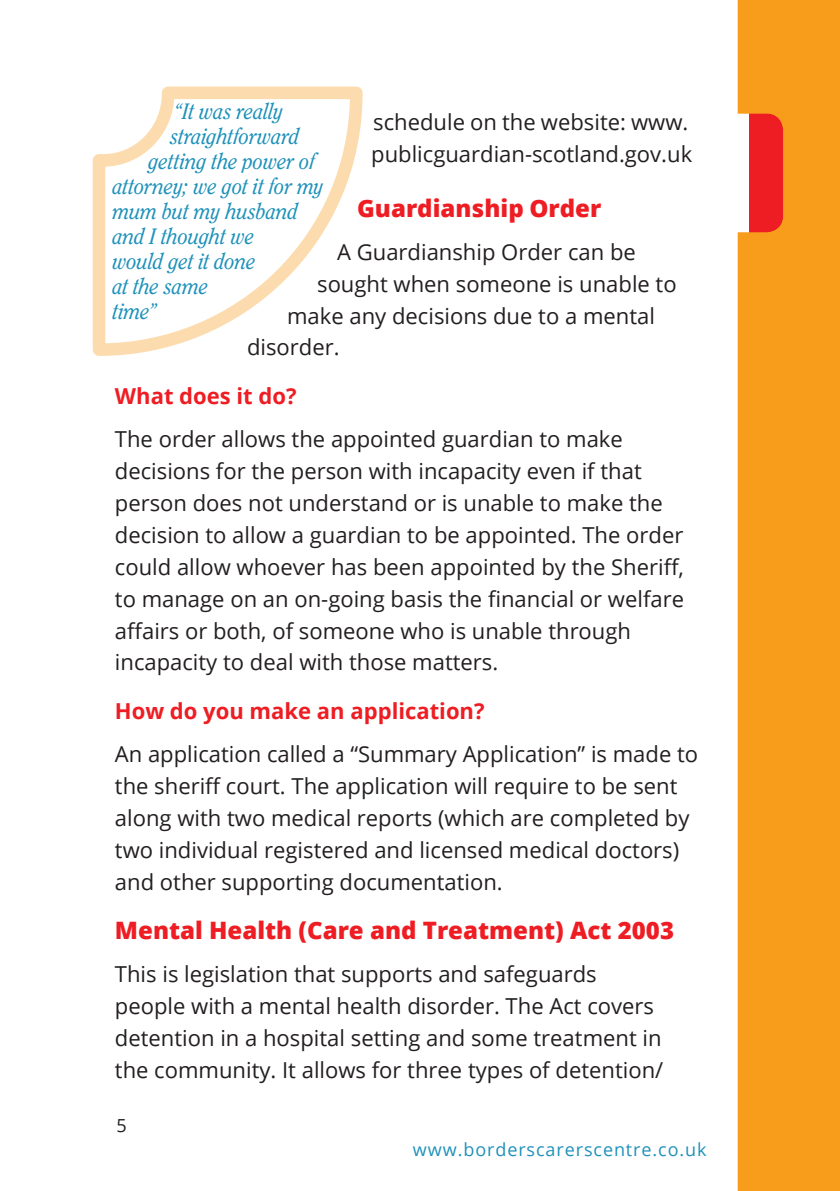
<style>
.page{position:relative;width:840px;height:1191px;background:#fff}
.page>*{position:absolute;margin:0;border:0;box-sizing:border-box;transform-origin:0 0}
.t1{font:800 24px "Open Sans";color:#ee1d23}
.t2{font:22px/31.8px "Open Sans";color:#231f20}
.t3{font:italic 22px "Clearface IT Cby BT";letter-spacing:-.005em;color:#1f91ba;scale:.93 1}
.t4{font:700 22px "Open Sans";color:#ee1d23}
.t5{font:18px "Open Sans";letter-spacing:.05em;color:#1f91ba}
.t6{font:18px "Open Sans";color:#231f20}
</style>
<div class="page">
<svg style="left:737px;top:0;width:102px;height:1191px;background:#f79c27"></svg>
<svg style="left:92px;top:86px;width:271px;height:270px"></svg>
<p class="t3" style="left:174px;top:98px;width:118px">“It was really</p>
<p class="t3" style="left:170px;top:123px;width:140px">straightforward</p>
<p class="t3" style="left:148px;top:148px;width:181px">getting the power of</p>
<p class="t3" style="left:112px;top:173px;width:229px">attorney; we got it for my</p>
<p class="t3" style="left:112px;top:198px;width:201px">mum but my husband</p>
<p class="t3" style="left:112px;top:223px;width:154px">and I thought we</p>
<p class="t3" style="left:112px;top:248px;width:155px">would get it done</p>
<p class="t3" style="left:112px;top:273px;width:104px">at the same</p>
<p class="t3" style="left:112px;top:298px;width:50px">time”</p>
<p class="t2" style="left:371px;top:106px;width:322px">schedule on the website: www. publicguardian-scotland.gov.uk</p>
<p class="t1" style="left:357px;top:190px;width:245px">Guardianship Order</p>
<p class="t2" style="left:337px;top:235px;width:300px">A Guardianship Order can be</p>
<p class="t2" style="left:317px;top:267px;width:361px">sought when someone is unable to</p>
<p class="t2" style="left:287px;top:299px;width:369px">make any decisions due to a mental</p>
<p class="t2" style="left:247px;top:331px;width:94px">disorder.</p>
<p class="t4" style="left:115px;top:381px;width:183px">What does it do?</p>
<p class="t2" style="left:115px;top:423px;width:570px">The order allows the appointed guardian to make decisions for the person with incapacity even if that person does not understand or is unable to make the decision to allow a guardian to be appointed. The order could allow whoever has been appointed by the Sheriff, to manage on an on-going basis the financial or welfare affairs or both, of someone who is unable through incapacity to deal with those matters.</p>
<p class="t4" style="left:115px;top:695px;width:371px">How do you make an application?</p>
<p class="t2" style="left:115px;top:738px;width:584px">An application called a “Summary Application” is made to the sheriff court. The application will require to be sent along with two medical reports (which are completed by two individual registered and licensed medical doctors) and other supporting documentation.</p>
<p class="t1" style="left:115px;top:911px;width:560px">Mental Health (Care and Treatment) Act 2003</p>
<p class="t2" style="left:115px;top:957px;width:549px">This is legislation that supports and safeguards people with a mental health disorder. The Act covers detention in a hospital setting and some treatment in the community. It allows for three types of detention/</p>
<p class="t6" style="left:116px;top:1113px;width:12px">5</p>
<p class="t5" style="left:413px;top:1137px;width:295px">www.borderscarerscentre.co.uk</p>
</div>
